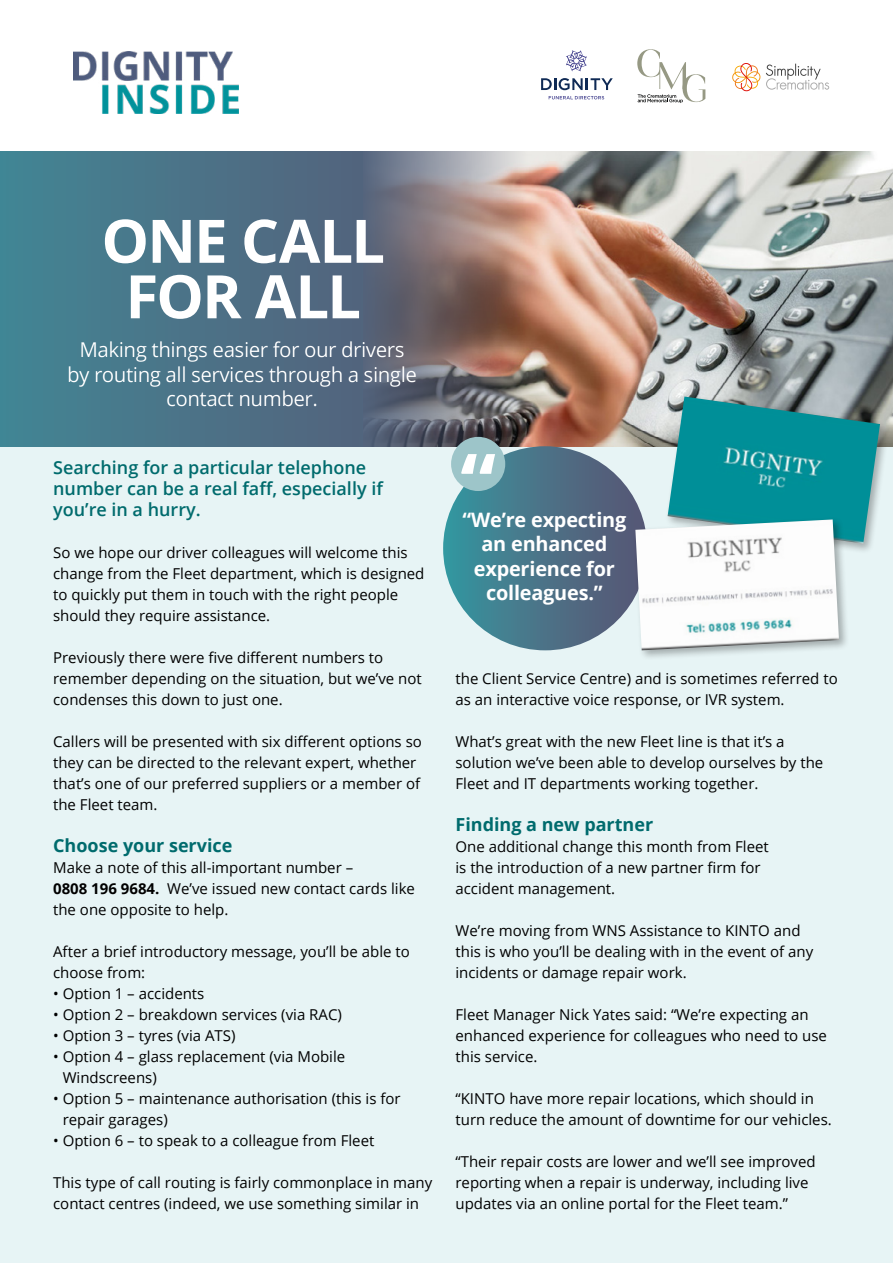
<style>
.page{position:relative;width:893px;height:1263px;background:#fff}
.page>*{position:absolute;margin:0;border:0;box-sizing:border-box;transform-origin:0 0}
.Dignity_Inside_Headl{font:700 60px/55.5px "Open Sans";letter-spacing:-.03em;color:#fff;text-align:center}
.t1{font:20.55px/24.6px "Open Sans";letter-spacing:-.02em;color:#fff;text-align:center}
.Dignity_Inside_Body{font:700 19.95px/24.5px "Open Sans";letter-spacing:-.01em;color:#fff;text-align:center}
.Dignity_Inside_Bold{font:600 18px/21px "Open Sans";color:#006b6d}
.Dignity_Inside_Body-2{font:700 18px "Open Sans";color:#006b6d}
.Dignity_Inside_Body-3{font:15px/21px "Open Sans";color:#000}
.s1{font-weight:700}
</style>
<div class="page">
<svg style="left:566px;top:50px;width:21px;height:21px"></svg>
<svg style="left:541px;top:78px;width:72px;height:12px"></svg>
<svg style="left:549px;top:96px;width:55px;height:3px"></svg>
<svg style="left:637px;top:49px;width:68px;height:54px"></svg>
<svg style="left:766px;top:64px;width:63px;height:26px"></svg>
<svg style="left:732px;top:63px;width:28px;height:28px"></svg>
<img style="left:73px;top:52px;width:165px;height:61px">
<div style="left:0;top:151px;width:893px;height:1112px;background:#e7f4f5"></div>
<img style="left:561px;top:151px;width:332px;height:295px">
<img style="left:0;top:151px;width:561px;height:295px">
<div style="left:37px;top:331px;width:407px;height:97px;background:#fff;opacity:.75"></div>
<div style="left:664px;top:393px;width:226px;height:161px;background:#000;opacity:.3"></div>
<img style="left:668px;top:397px;width:212px;height:147px">
<div style="left:443px;top:446px;width:204px;height:204px;background:linear-gradient(to right,#37969f,#5b5372);border-radius:102px"></div>
<div style="left:451px;top:437px;width:54px;height:54px;background:#9dc5c9;border-radius:50%"></div>
<svg style="left:461px;top:454px;width:34px;height:20px"></svg>
<div style="left:632px;top:516px;width:218px;height:145px;background:#000;opacity:.3"></div>
<img style="left:635px;top:519px;width:204px;height:131px">
<p class="Dignity_Inside_Headl" style="left:101px;top:212px;width:285px">ONE CALL<br>FOR ALL</p>
<h2 class="t1" style="left:67px;top:337px;width:351px">Making things easier for our drivers by routing all services through a single contact number.</h2>
<p class="Dignity_Inside_Bold" style="left:53px;top:457px;width:331px">Searching for a particular telephone number can be a real faff, especially if you’re in a hurry.</p>
<p class="Dignity_Inside_Body-3" style="left:53px;top:542px;width:373px">So we hope our driver colleagues will welcome this change from the Fleet department, which is designed to quickly put them in touch with the right people should they require assistance.</p>
<p class="Dignity_Inside_Body-3" style="left:53px;top:647px;width:370px">Previously there were five different numbers to remember depending on the situation, but we’ve not condenses this down to just one.</p>
<p class="Dignity_Inside_Body-3" style="left:53px;top:731px;width:370px">Callers will be presented with six different options so they can be directed to the relevant expert, whether that’s one of our preferred suppliers or a member of the Fleet team.</p>
<p class="Dignity_Inside_Body-2" style="left:53px;top:833px;width:181px">Choose your service</p>
<p class="Dignity_Inside_Body-3" style="left:53px;top:857px;width:363px">Make a note of this all-important number –<br><span class="s1">0808 196 9684.</span> We’ve issued new contact cards like the one opposite to help.</p>
<p class="Dignity_Inside_Body-3" style="left:53px;top:941px;width:358px">After a brief introductory message, you’ll be able to choose from:</p>
<p class="Dignity_Inside_Body-3" style="left:53px;top:983px;width:153px">• Option 1 – accidents</p>
<p class="Dignity_Inside_Body-3" style="left:53px;top:1004px;width:290px">• Option 2 – breakdown services (via RAC)</p>
<p class="Dignity_Inside_Body-3" style="left:53px;top:1025px;width:184px">• Option 3 – tyres (via ATS)</p>
<p class="Dignity_Inside_Body-3" style="left:63px;top:1046px;width:284px;text-indent:-10px">• Option 4 – glass replacement (via Mobile<br>Windscreens)</p>
<p class="Dignity_Inside_Body-3" style="left:63px;top:1088px;width:339px;text-indent:-10px">• Option 5 – maintenance authorisation (this is for repair garages)</p>
<p class="Dignity_Inside_Body-3" style="left:53px;top:1130px;width:323px">• Option 6 – to speak to a colleague from Fleet</p>
<p class="Dignity_Inside_Body-3" style="left:53px;top:1172px;width:381px">This type of call routing is fairly commonplace in many contact centres (indeed, we use something similar in</p>
<p class="Dignity_Inside_Body" style="left:462px;top:507px;width:165px">“We’re expecting an enhanced experience for colleagues.”</p>
<p class="Dignity_Inside_Body-3" style="left:455px;top:668px;width:384px">the Client Service Centre) and is sometimes referred to as an interactive voice response, or IVR system.</p>
<p class="Dignity_Inside_Body-3" style="left:455px;top:731px;width:369px">What’s great with the new Fleet line is that it’s a solution we’ve been able to develop ourselves by the<br>Fleet and IT departments working together.</p>
<p class="Dignity_Inside_Body-2" style="left:455px;top:812px;width:199px">Finding a new partner</p>
<p class="Dignity_Inside_Body-3" style="left:455px;top:836px;width:315px">One additional change this month from Fleet is the introduction of a new partner firm for accident management.</p>
<p class="Dignity_Inside_Body-3" style="left:455px;top:920px;width:359px">We’re moving from WNS Assistance to KINTO and this is who you’ll be dealing with in the event of any incidents or damage repair work.</p>
<p class="Dignity_Inside_Body-3" style="left:455px;top:1004px;width:373px">Fleet Manager Nick Yates said: “We’re expecting an enhanced experience for colleagues who need to use this service.</p>
<p class="Dignity_Inside_Body-3" style="left:455px;top:1088px;width:378px">“KINTO have more repair locations, which should in turn reduce the amount of downtime for our vehicles.</p>
<p class="Dignity_Inside_Body-3" style="left:455px;top:1151px;width:362px">“Their repair costs are lower and we’ll see improved reporting when a repair is underway, including live updates via an online portal for the Fleet team.”</p>
</div>
